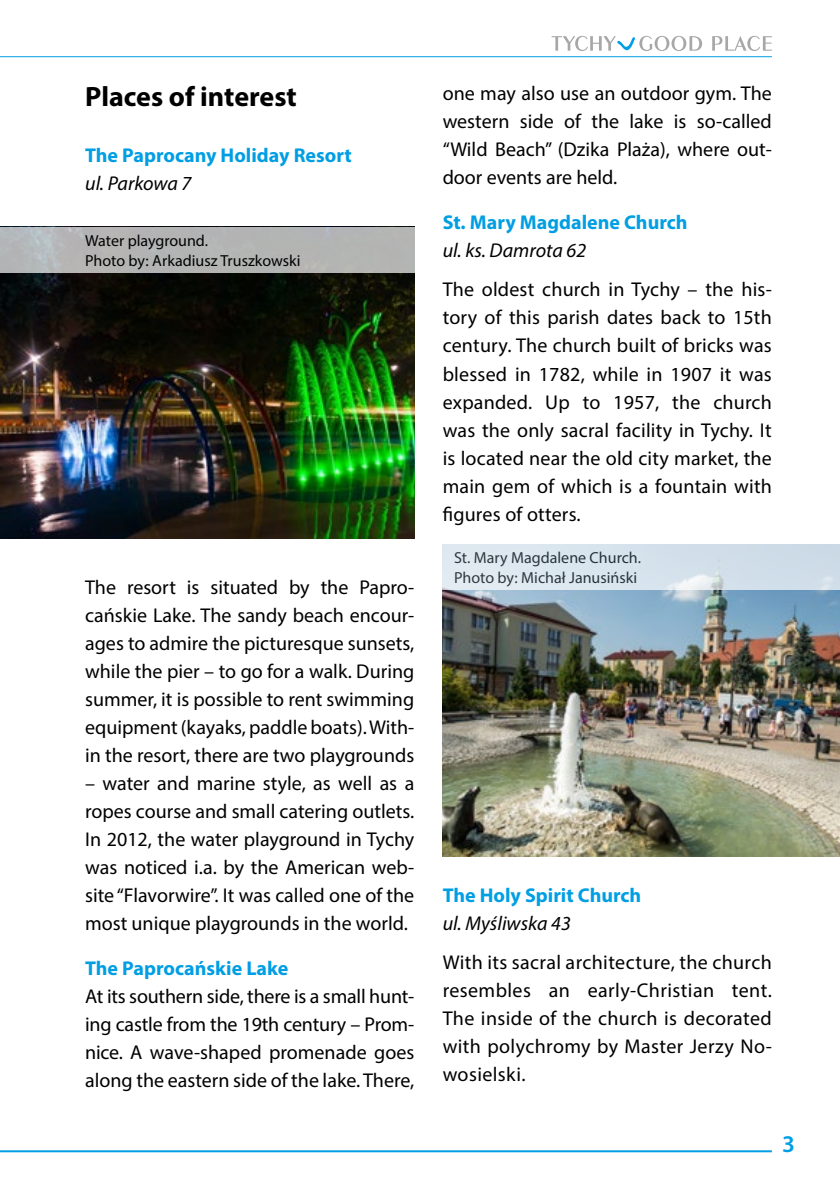
<style>
.page{position:relative;width:840px;height:1191px;background:#fff}
.page>*{position:absolute;margin:0;border:0;box-sizing:border-box;transform-origin:0 0}
.t1{font:700 28px "Myriad Pro";color:#000}
.t2{font:600 24px "Myriad Pro";color:#009ee3}
.t3{font:20px/28px "Myriad Pro";color:#000;text-align:justify}
.t4{font:700 20px "Myriad Pro";color:#009ee3}
.t5{font:italic 20px "Myriad Pro";color:#000}
.t6{font:16px/20px "Myriad Pro";color:#000}
</style>
<div class="page">
<hr style="left:0;top:1150px;width:771px;height:2px;background:#009ee3">
<hr style="left:0;top:56px;width:771px;height:1px;background:#009ee3">
<svg style="left:551px;top:36px;width:220px;height:15px"></svg>
<img style="left:442px;top:590px;width:397px;height:266px">
<img style="left:0;top:272px;width:414px;height:267px">
<div style="left:0;top:227px;width:414px;height:45px;background:#b3b4b4"></div>
<div style="left:442px;top:544px;width:397px;height:46px;background:#d7e4ed"></div>
<h1 class="t1" style="left:85px;top:78px;width:213px">Places of interest</h1>
<p class="t4" style="left:85px;top:143px;width:268px">The Paprocany Holiday Resort</p>
<p class="t5" style="left:85px;top:171px;width:108px">ul. Parkowa 7</p>
<p class="t6" style="left:85px;top:230px;width:217px">Water playground.<br>Photo by: Arkadiusz Truszkowski</p>
<p class="t3" style="left:85px;top:573px;width:330px">The resort is situated by the Papro&shy;cańskie Lake. The sandy beach encour&shy;ages to admire the picturesque sunsets, while the pier – to go for a walk. During summer, it is possible to rent swimming equipment (kayaks, paddle boats). With&shy;in the resort, there are two playgrounds</p>
<p class="t3" style="left:85px;top:769px;width:330px">– water and marine style, as well as a ropes course and small catering outlets.<br>In 2012, the water playground in Tychy was noticed i.a. by the American web&shy;site “Flavorwire”. It was called one of the most unique playgrounds in the world.</p>
<p class="t4" style="left:85px;top:955px;width:205px">The Paprocańskie Lake</p>
<p class="t3" style="left:85px;top:982px;width:330px">At its southern side, there is a small hunt&shy;ing castle from the 19th century – Prom&shy;nice. A wave-shaped promenade goes along the eastern side of the lake. There,</p>
<p class="t3" style="left:442px;top:79px;width:330px">one may also use an outdoor gym. The western side of the lake is so-called “Wild Beach” (Dzika Plaża), where out&shy;door events are held.</p>
<p class="t4" style="left:442px;top:209px;width:246px">St. Mary Magdalene Church</p>
<p class="t5" style="left:442px;top:238px;width:145px">ul. ks. Damrota 62</p>
<p class="t3" style="left:442px;top:275px;width:330px">The oldest church in Tychy – the his&shy;tory of this parish dates back to 15th century. The church built of bricks was blessed in 1782, while in 1907 it was expanded. Up to 1957, the church was the only sacral facility in Tychy. It is located near the old city market, the main gem of which is a fountain with figures of otters.</p>
<p class="t6" style="left:454px;top:547px;width:188px">St. Mary Magdalene Church.<br>Photo by: Michał Janusiński</p>
<p class="t4" style="left:442px;top:882px;width:200px">The Holy Spirit Church</p>
<p class="t5" style="left:442px;top:910px;width:130px">ul. Myśliwska 43</p>
<p class="t3" style="left:442px;top:948px;width:330px">With its sacral architecture, the church resembles an early-Christian tent.<br>The inside of the church is decorated with polychromy by Master Jerzy No&shy;wosielski.</p>
<p class="t2" style="left:781px;top:1129px;width:14px">3</p>
</div>
